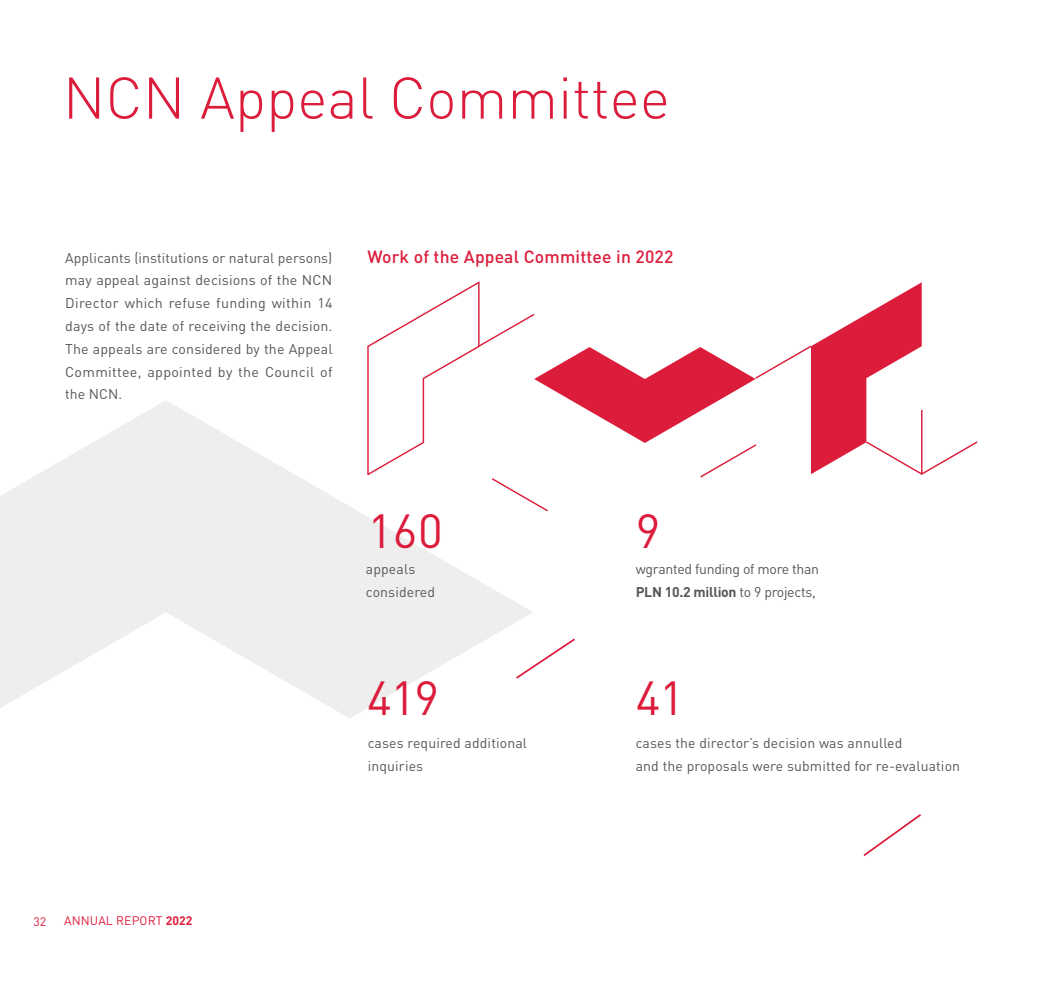
<style>
.page{position:relative;width:1042px;height:993px;background:#fff}
.page>*{position:absolute;margin:0;border:0;box-sizing:border-box;transform-origin:0 0}
.t1{font:300 57.75px "DIN Pro";color:#dc1c3b}
.t2{font:47.25px "DIN Pro";letter-spacing:-.02em;color:#dc1c3b}
.t3{font:500 17.5px "DIN Pro";letter-spacing:.01em;color:#dc1c3b}
.t4{font:14px/22.8px "DIN Pro";letter-spacing:.01em;color:#575756}
.t5{font:14px/22.8px "DIN Pro";letter-spacing:-.02em;color:#575756}
.t6{font:12.25px "DIN Pro";letter-spacing:.01em;color:#dc1c3b}
.s1{font-weight:700}
</style>
<div class="page">
<svg style="left:0;top:400px;width:533px;height:318px;fill:#eee"></svg>
<svg style="left:870px;top:282px;width:52px;height:30px"></svg>
<svg style="left:366px;top:281px;width:114px;height:196px"></svg>
<svg style="left:477px;top:312px;width:501px;height:200px"></svg>
<svg style="left:514px;top:636px;width:61px;height:44px"></svg>
<svg style="left:863px;top:814px;width:58px;height:42px"></svg>
<h1 class="t1" style="left:63px;top:58px;width:609px">NCN Appeal Committee</h1>
<p class="t4" style="left:65px;top:245px;width:269px;text-align:justify">Applicants (institutions or natural persons) may appeal against decisions of the NCN Director which refuse funding within 14 days of the date of receiving the decision.<br>The appeals are considered by the Appeal Committee, appointed by the Council of the NCN.</p>
<p class="t3" style="left:367px;top:244px;width:307px">Work of the Appeal Committee in 2022</p>
<h2 class="t2" style="left:368px;top:498px;width:76px">160</h2>
<h2 class="t2" style="left:636px;top:498px;width:26px">9</h2>
<p class="t4" style="left:366px;top:557px;width:71px">appeals considered</p>
<p class="t5" style="left:636px;top:557px;width:185px">wgranted funding of more than<br><span class="s1">PLN 10.2 million</span> to 9 projects,</p>
<h2 class="t2" style="left:367px;top:665px;width:74px">419</h2>
<h2 class="t2" style="left:636px;top:665px;width:50px">41</h2>
<p class="t4" style="left:368px;top:731px;width:161px">cases required additional inquiries</p>
<p class="t4" style="left:636px;top:731px;width:326px">cases the director’s decision was annulled<br>and the proposals were submitted for re-evaluation</p>
<p class="t6" style="left:33px;top:912px;width:14px">32</p>
<p class="t6" style="left:64px;top:912px;width:130px">ANNUAL REPORT <span class="s1">2022</span></p>
</div>
